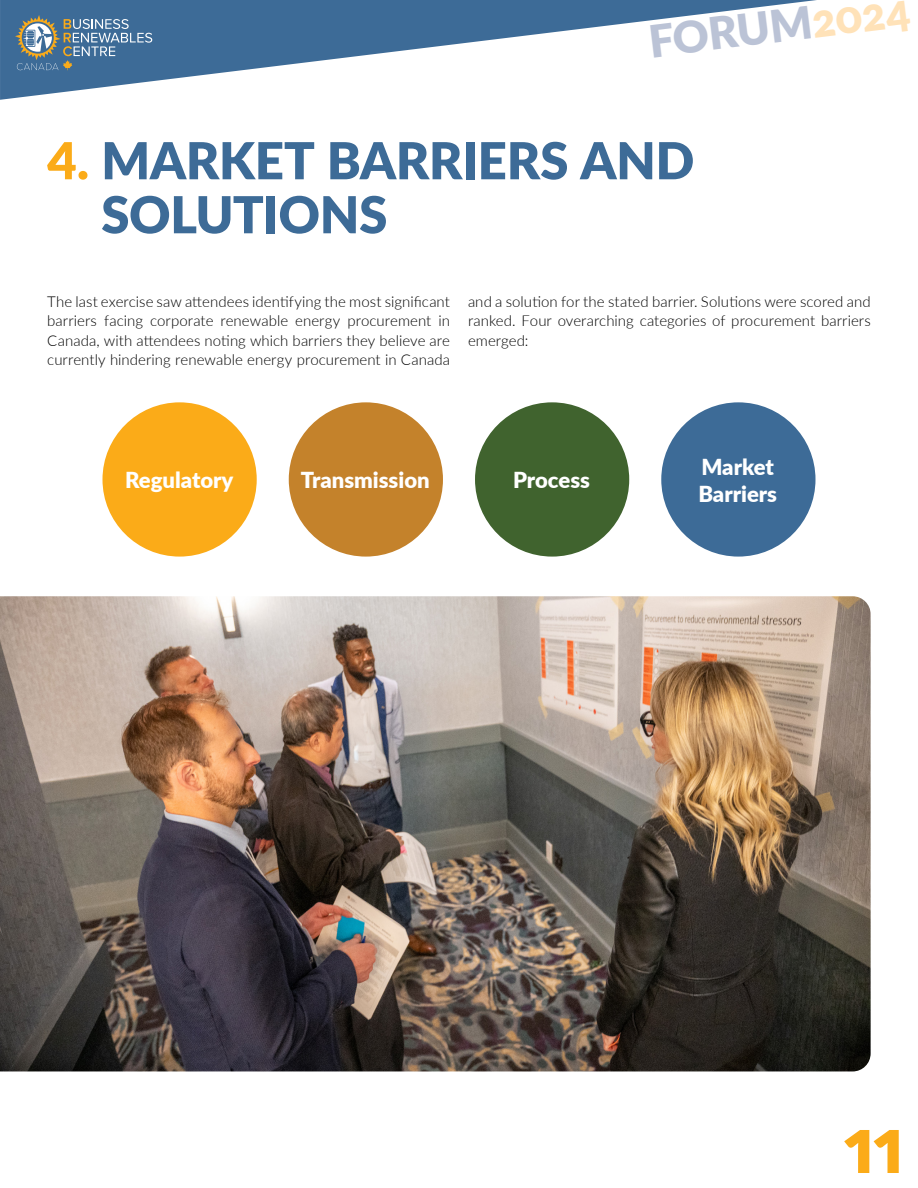
<style>
.page{position:relative;width:918px;height:1188px;background:#fff}
.page>*{position:absolute;margin:0;border:0;box-sizing:border-box;transform-origin:0 0}
.t1{font:900 75px "Lato";color:#fbab18}
.t2{font:900 51px/54px "Lato";letter-spacing:-.005em;color:#3d6b97}
.t3{font:900 44.4px "Lato";color:#bbc3d6}
.t4{font:900 22.05px/26.4px "Lato";color:#fff}
.t5{font:300 15px/19.5px "Lato";letter-spacing:.005em;color:#000;text-align:justify}
.s1{color:#ffe2b8}
.s2{color:#fbab18}
</style>
<div class="page">
<svg style="left:0;top:0;width:817px;height:100px"></svg>
<svg style="left:15px;top:15px;width:137px;height:55px;background:#63829c"></svg>
<img style="left:0;top:596px;width:871px;height:475px">
<div style="left:102px;top:402px;width:155px;height:155px;background:#fbab18;border-radius:50%"></div>
<div style="left:289px;top:402px;width:154px;height:155px;background:#c4822b;border-radius:50%"></div>
<div style="left:475px;top:402px;width:154px;height:155px;background:#40632e;border-radius:50%"></div>
<div style="left:661px;top:402px;width:155px;height:155px;background:#3d6b97;border-radius:50%"></div>
<h3 class="t3" style="left:645px;top:9px;width:264px;rotate:-7deg">FORUM<span class="s1">2024</span></h3>
<h2 class="t2" style="left:101px;top:131px;width:595px;text-indent:-54px"><span class="s2">4.</span> MARKET BARRIERS AND<br>SOLUTIONS</h2>
<p class="t5" style="left:47px;top:291px;width:404px">The last exercise saw attendees identifying the most significant barriers facing corporate renewable energy procurement in Canada, with attendees noting which barriers they believe are currently hindering renewable energy procurement in Canada</p>
<p class="t5" style="left:468px;top:291px;width:404px">and a solution for the stated barrier. Solutions were scored and ranked. Four overarching categories of procurement barriers emerged:</p>
<h3 class="t4" style="left:125px;top:466px;width:110px">Regulatory</h3>
<h3 class="t4" style="left:301px;top:466px;width:131px">Transmission</h3>
<h3 class="t4" style="left:513px;top:466px;width:78px">Process</h3>
<h3 class="t4" style="left:698px;top:453px;width:80px">Market<br>Barriers</h3>
<h1 class="t1" style="left:844px;top:1089px;width:62px">11</h1>
</div>
